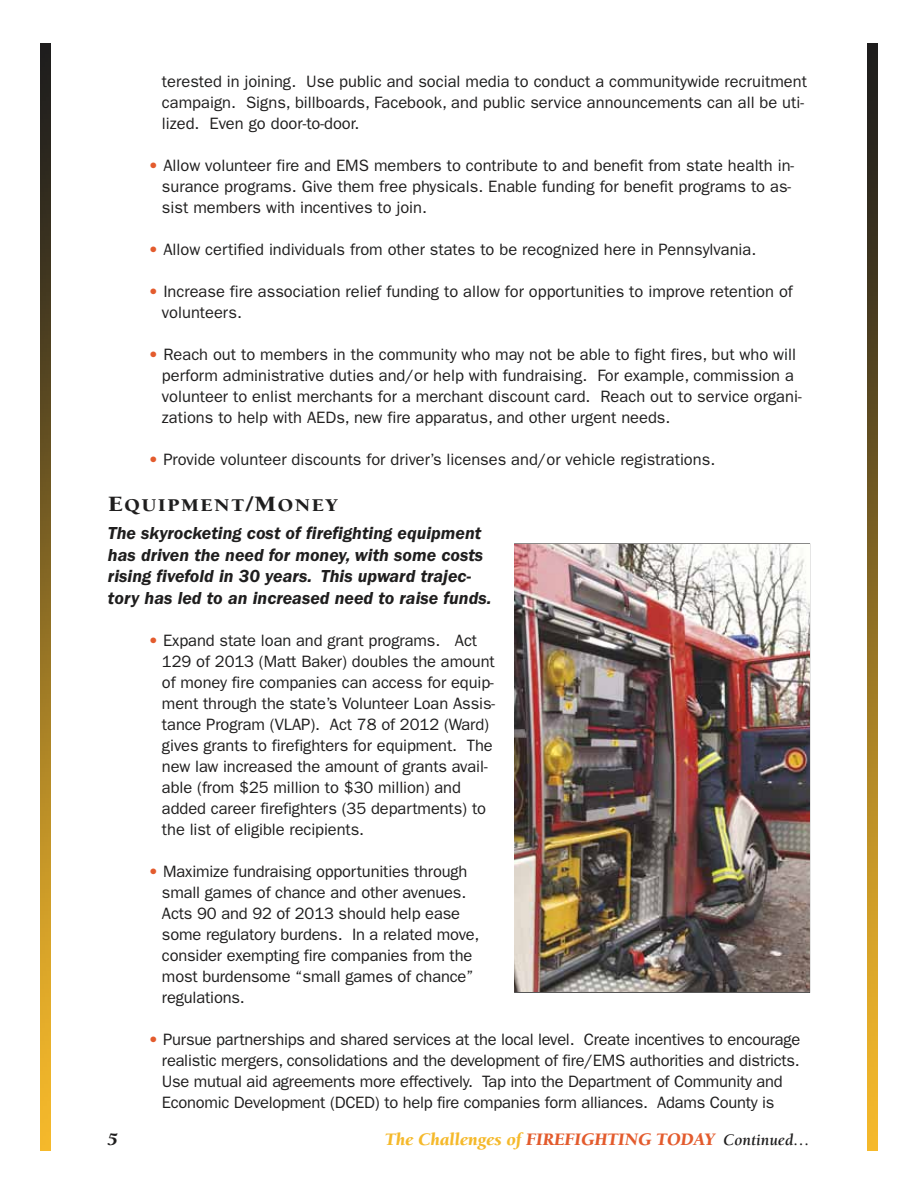
<style>
.page{position:relative;width:918px;height:1188px;background:#fff}
.page>*{position:absolute;margin:0;border:0;box-sizing:border-box;transform-origin:0 0}
.t1{font:900 18.45px "Berkeley Std";letter-spacing:.09em;color:#1f1e1e;scale:1.1 1}
.t2{font:italic 600 18px/21.6px "Franklin Gothic";color:#1f1e1e}
.t3{font:italic 900 18px "Berkeley Std";color:#e35b2d}
.t4{font:italic 900 18px "Berkeley Std";color:#1f1e1e}
.t5{font:16.5px/21px "Franklin Gothic";letter-spacing:-.005em;color:#1f1e1e}
.s1{font-weight:800;color:#e35b2d}
.s2{font-size:22.5px}
.s3{color:#f5b92b}
.s4{font-weight:700;font-size:16.5px;color:#1f1e1e}
</style>
<div class="page">
<img style="left:41px;top:43px;width:9px;height:1107px">
<img style="left:868px;top:43px;width:9px;height:1107px">
<img style="left:515px;top:544px;width:294px;height:448px">
<p class="t5" style="left:162px;top:71px;width:647px">terested in joining. Use public and social media to conduct a communitywide recruitment campaign. Signs, billboards, Facebook, and public service announcements can all be uti&shy;lized. Even go door-to-door.</p>
<p class="t5" style="left:162px;top:155px;width:634px;text-indent:-13px"><span class="s1">•</span> Allow volunteer fire and EMS members to contribute to and benefit from state health in&shy;surance programs. Give them free physicals. Enable funding for benefit programs to as&shy;sist members with incentives to join.</p>
<p class="t5" style="left:149px;top:239px;width:609px"><span class="s1">•</span> Allow certified individuals from other states to be recognized here in Pennsylvania.</p>
<p class="t5" style="left:162px;top:281px;width:632px;text-indent:-13px"><span class="s1">•</span> Increase fire association relief funding to allow for opportunities to improve retention of volunteers.</p>
<p class="t5" style="left:162px;top:344px;width:641px;text-indent:-13px"><span class="s1">•</span> Reach out to members in the community who may not be able to fight fires, but who will perform administrative duties and/or help with fundraising. For example, commission a volunteer to enlist merchants for a merchant discount card. Reach out to service organi&shy;zations to help with AEDs, new fire apparatus, and other urgent needs.</p>
<p class="t5" style="left:149px;top:449px;width:568px"><span class="s1">•</span> Provide volunteer discounts for driver’s licenses and/or vehicle registrations.</p>
<p class="t1" style="left:108px;top:495px;width:210px"><span class="s2">E</span>QUIPMENT<span class="s2">/M</span>ONEY</p>
<p class="t2" style="left:108px;top:523px;width:385px">The skyrocketing cost of firefighting equipment has driven the need for money, with some costs rising fivefold in 30 years. This upward trajec&shy;tory has led to an increased need to raise funds.</p>
<p class="t5" style="left:162px;top:630px;width:335px;text-indent:-13px"><span class="s1">•</span> Expand state loan and grant programs. Act 129 of 2013 (Matt Baker) doubles the amount of money fire companies can access for equip&shy;ment through the state’s Volunteer Loan Assis&shy;tance Program (VLAP). Act 78 of 2012 (Ward) gives grants to firefighters for equipment. The new law increased the amount of grants avail&shy;able (from $25 million to $30 million) and added career firefighters (35 departments) to the list of eligible recipients.</p>
<p class="t5" style="left:162px;top:861px;width:319px;text-indent:-13px"><span class="s1">•</span> Maximize fundraising opportunities through small games of chance and other avenues.<br>Acts 90 and 92 of 2013 should help ease some regulatory burdens. In a related move, consider exempting fire companies from the most burden some “small games of chance” regulations.</p>
<p class="t5" style="left:162px;top:1029px;width:640px;text-indent:-13px"><span class="s1">•</span> Pursue partnerships and shared services at the local level. Create incentives to encourage realistic mergers, consolidations and the development of fire/EMS authorities and districts.<br>Use mutual aid agreements more effectively. Tap into the Department of Community and Economic Development (DCED) to help fire companies form alliances. Adams County is</p>
<p class="t4" style="left:108px;top:1130px;width:11px">5</p>
<p class="t3" style="left:385px;top:1130px;width:426px"><span class="s3">The Challenges of</span> FIREFIGHTING TODAY <span class="s4">Continued…</span></p>
</div>
